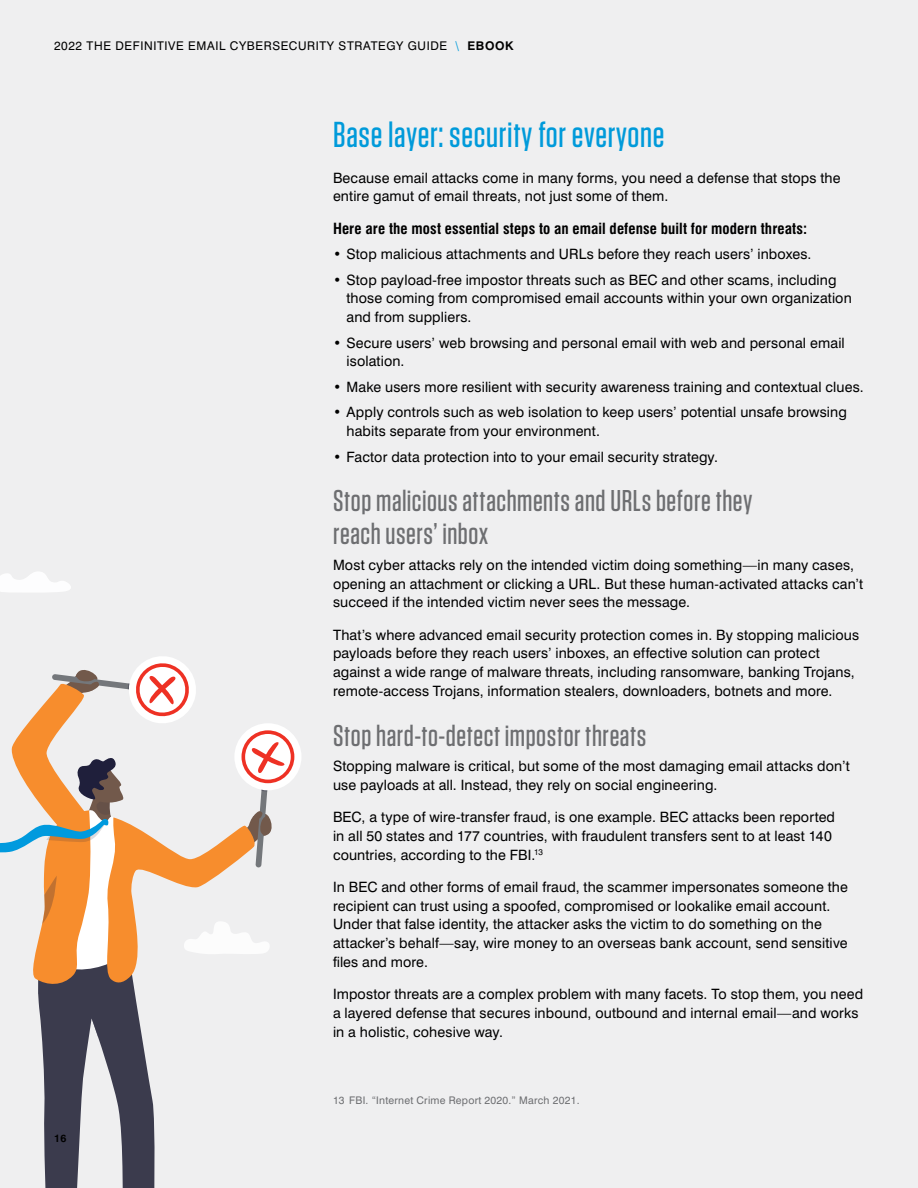
<style>
.page{position:relative;width:918px;height:1188px;background:#efeff0}
.page>*{position:absolute;margin:0;border:0;box-sizing:border-box;transform-origin:0 0}
.t1{font:500 36px "Tungsten";letter-spacing:.02em;color:#009ada}
.t2{font:500 30px/33px "Tungsten";letter-spacing:.02em;color:#6d6e71}
.t3{font:700 condensed 15px "Swiss 721 BT";letter-spacing:.01em;color:#000}
.t4{font:14.25px/18.8px "Swiss 721 BT";letter-spacing:.01em;color:#000}
.t5{font:12px "Swiss 721 BT";letter-spacing:.05em;color:#000}
.t6{font:10.5px "Swiss 721 BT";letter-spacing:.02em;color:#6d6e71}
.t7{font:700 10.5px "Swiss 721 BT";color:#000}
.s1{color:#009ada}
.s2{font-weight:700}
</style>
<div class="page">
<svg style="left:0;top:572px;width:71px;height:20px"></svg>
<div style="left:234px;top:723px;width:67px;height:67px;background:#fff;border-radius:50%"></div>
<svg style="left:0;top:656px;width:294px;height:532px"></svg>
<p class="t5" style="left:54px;top:39px;width:461px">2022 THE DEFINITIVE EMAIL CYBERSECURITY STRATEGY GUIDE <span class="s1">\</span> <span class="s2">EBOOK</span></p>
<h1 class="t1" style="left:333px;top:116px;width:333px">Base layer: security for everyone</h1>
<p class="t4" style="left:333px;top:168px;width:509px">Because email attacks come in many forms, you need a defense that stops the entire gamut of email threats, not just some of them.</p>
<p class="t3" style="left:333px;top:219px;width:476px">Here are the most essential steps to an email defense built for modern threats:</p>
<p class="t4" style="left:333px;top:244px;width:480px">• Stop malicious attachments and URLs before they reach users’ inboxes.</p>
<p class="t4" style="left:346px;top:270px;width:507px;text-indent:-13px">• Stop payload-free impostor threats such as BEC and other scams, including those coming from compromised email accounts within your own organization and from suppliers.</p>
<p class="t4" style="left:346px;top:333px;width:500px;text-indent:-13px">• Secure users’ web browsing and personal email with web and personal email isolation.</p>
<p class="t4" style="left:333px;top:377px;width:532px">• Make users more resilient with security awareness training and contextual clues.</p>
<p class="t4" style="left:346px;top:403px;width:502px;text-indent:-13px">• Apply controls such as web isolation to keep users’ potential unsafe browsing habits separate from your environment.</p>
<p class="t4" style="left:333px;top:447px;width:387px">• Factor data protection into to your email security strategy.</p>
<h2 class="t2" style="left:333px;top:485px;width:421px">Stop malicious attachments and URLs before they reach users’ inbox</h2>
<p class="t4" style="left:333px;top:555px;width:532px">Most cyber attacks rely on the intended victim doing something—in many cases, opening an attachment or clicking a URL. But these human-activated attacks can’t succeed if the intended victim never sees the message.</p>
<p class="t4" style="left:333px;top:625px;width:528px">That’s where advanced email security protection comes in. By stopping malicious payloads before they reach users’ inboxes, an effective solution can protect against a wide range of malware threats, including ransomware, banking Trojans, remote-access Trojans, information stealers, downloaders, botnets and more.</p>
<h2 class="t2" style="left:333px;top:719px;width:315px">Stop hard-to-detect impostor threats</h2>
<p class="t4" style="left:333px;top:756px;width:518px">Stopping malware is critical, but some of the most damaging email attacks don’t use payloads at all. Instead, they rely on social engineering.</p>
<p class="t4" style="left:333px;top:807px;width:504px">BEC, a type of wire-transfer fraud, is one example. BEC attacks been reported in all 50 states and 177 countries, with fraudulent transfers sent to at least 140 countries, according to the FBI.<sup>13</sup></p>
<p class="t4" style="left:333px;top:877px;width:516px">In BEC and other forms of email fraud, the scammer impersonates someone the recipient can trust using a spoofed, compromised or lookalike email account.<br>Under that false identity, the attacker asks the victim to do something on the attacker’s behalf—say, wire money to an overseas bank account, send sensitive files and more.</p>
<p class="t4" style="left:333px;top:984px;width:532px">Impostor threats are a complex problem with many facets. To stop them, you need a layered defense that secures inbound, outbound and internal email—and works in a holistic, cohesive way.</p>
<p class="t7" style="left:54px;top:1132px;width:14px">16</p>
<p class="t6" style="left:333px;top:1094px;width:248px">13 FBI. “Internet Crime Report 2020.” March 2021.</p>
</div>
